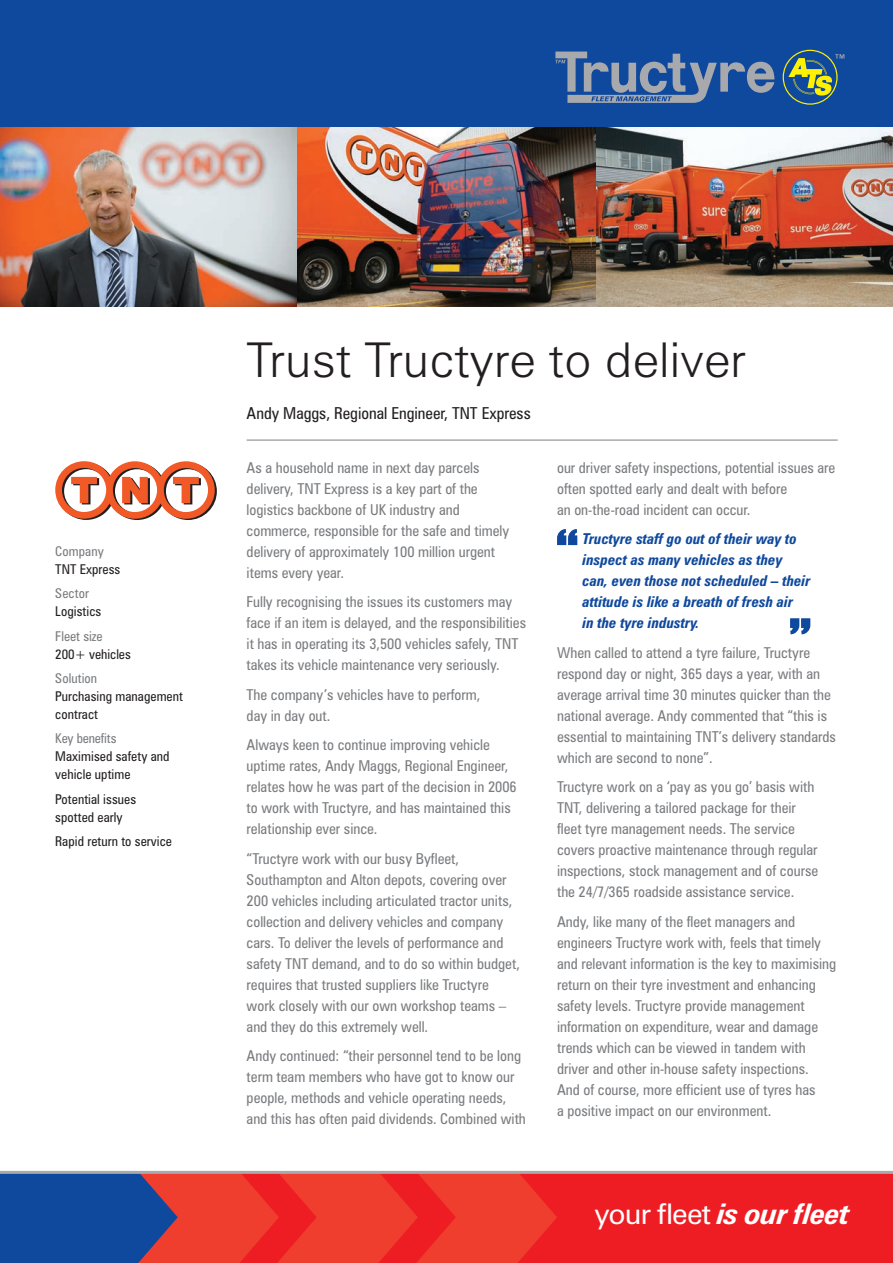
<style>
.page{position:relative;width:893px;height:1263px;background:#fff}
.page>*{position:absolute;margin:0;border:0;box-sizing:border-box;transform-origin:0 0}
.z_Title{font:300 48px "Zurich BT";letter-spacing:-.005em;color:#231f20}
.t1{font:italic 700 28.5px "Zurich BT";letter-spacing:-.03em;color:#fff}
.z_Sub-head{font:condensed 16.5px "Zurich BT";color:#231f20}
.z_Body_copy{font:condensed 15px/21px "Zurich BT";color:#7a7c7f}
.z_Quote{font:italic 700 condensed 15px/21px "Zurich BT";color:#0f499d}
.t2{font:condensed 13.5px/18px "Zurich BT";letter-spacing:.005em;color:#231f20}
.s1{color:#7a7c7f}
.s2{font-weight:400;font-style:normal}
</style>
<div class="page">
<div style="left:0;top:1171px;width:893px;height:92px;background:#ee1d23"></div>
<div style="left:0;top:1171px;width:189px;height:92px;background:#0f499d"></div>
<svg style="left:138px;top:1174px;width:419px;height:89px"></svg>
<hr style="left:0;top:1171px;width:893px;height:3px;background:#a8a9ad">
<div style="left:0;top:0;width:893px;height:128px;background:#0f499d"></div>
<svg style="left:783px;top:50px;width:61px;height:55px"></svg>
<svg style="left:555px;top:52px;width:219px;height:51px"></svg>
<img style="left:0;top:128px;width:298px;height:178px">
<img style="left:595px;top:128px;width:298px;height:178px">
<img style="left:298px;top:128px;width:297px;height:178px">
<svg style="left:55px;top:461px;width:162px;height:59px"></svg>
<hr style="left:247px;top:439px;width:591px;height:2px;background:#a8a9ad">
<svg style="left:557px;top:529px;width:20px;height:16px"></svg>
<svg style="left:790px;top:618px;width:20px;height:16px"></svg>
<p class="t2" style="left:55px;top:542px;width:67px"><span class="s1">Company<br></span>TNT Express</p>
<p class="t2" style="left:55px;top:584px;width:48px"><span class="s1">Sector<br></span>Logistics</p>
<p class="t2" style="left:55px;top:627px;width:77px"><span class="s1">Fleet size<br></span>200+ vehicles</p>
<p class="t2" style="left:55px;top:669px;width:129px"><span class="s1">Solution<br></span>Purchasing management contract</p>
<p class="t2" style="left:55px;top:729px;width:116px"><span class="s1">Key benefits<br></span>Maximised safety and vehicle uptime</p>
<p class="t2" style="left:55px;top:790px;width:82px">Potential issues spotted early</p>
<p class="t2" style="left:55px;top:832px;width:118px">Rapid return to service</p>
<p class="z_Title" style="left:247px;top:331px;width:501px">Trust Tructyre to deliver</p>
<p class="z_Sub-head" style="left:247px;top:403px;width:286px">Andy Maggs, Regional Engineer, TNT Express</p>
<p class="z_Body_copy" style="left:247px;top:457px;width:264px">As a household name in next day parcels delivery, TNT Express is a key part of the logistics backbone of UK industry and commerce, responsible for the safe and timely delivery of approximately 100 million urgent items every year.</p>
<p class="z_Body_copy" style="left:247px;top:591px;width:281px">Fully recognising the issues its customers may face if an item is delayed, and the responsibilities it has in operating its 3,500 vehicles safely, TNT takes its vehicle maintenance very seriously.</p>
<p class="z_Body_copy" style="left:247px;top:684px;width:235px">The company’s vehicles have to perform, day in day out.</p>
<p class="z_Body_copy" style="left:247px;top:734px;width:272px">Always keen to continue improving vehicle uptime rates, Andy Maggs, Regional Engineer, relates how he was part of the decision in 2006 to work with Tructyre, and has maintained this relationship ever since.</p>
<p class="z_Body_copy" style="left:247px;top:848px;width:275px">“Tructyre work with our busy Byfleet, Southampton and Alton depots, covering over 200 vehicles including articulated tractor units, collection and delivery vehicles and company cars. To deliver the levels of performance and safety TNT demand, and to do so within budget, requires that trusted suppliers like Tructyre work closely with our own workshop teams – and they do this extremely well.</p>
<p class="z_Body_copy" style="left:247px;top:1045px;width:281px">Andy continued: “their personnel tend to be long term team members who have got to know our people, methods and vehicle operating needs, and this has often paid dividends. Combined with</p>
<p class="z_Body_copy" style="left:557px;top:457px;width:280px">our driver safety inspections, potential issues are often spotted early and dealt with before<br>an on-the-road incident can occur.</p>
<p class="z_Quote" style="left:583px;top:528px;width:229px">Tructyre staff go out of their way to inspect as many vehicles as they can, even those not scheduled – their attitude is like a breath of fresh air<br>in the tyre industry.</p>
<p class="z_Body_copy" style="left:557px;top:642px;width:280px">When called to attend a tyre failure, Tructyre respond day or night, 365 days a year, with an average arrival time 30 minutes quicker than the national average. Andy commented that “this is essential to maintaining TNT’s delivery standards which are second to none”.</p>
<p class="z_Body_copy" style="left:557px;top:776px;width:263px">Tructyre work on a ‘pay as you go’ basis with TNT, delivering a tailored package for their fleet tyre management needs. The service covers proactive maintenance through regular inspections, stock management and of course the 24/7/365 roadside assistance service.</p>
<p class="z_Body_copy" style="left:557px;top:911px;width:281px">Andy, like many of the fleet managers and engineers Tructyre work with, feels that timely and relevant information is the key to maximising return on their tyre investment and enhancing safety levels. Tructyre provide management information on expenditure, wear and damage trends which can be viewed in tandem with driver and other in-house safety inspections.<br>And of course, more efficient use of tyres has<br>a positive impact on our environment.</p>
<h2 class="t1" style="left:594px;top:1196px;width:257px"><span class="s2">your fleet</span> is our fleet</h2>
</div>
